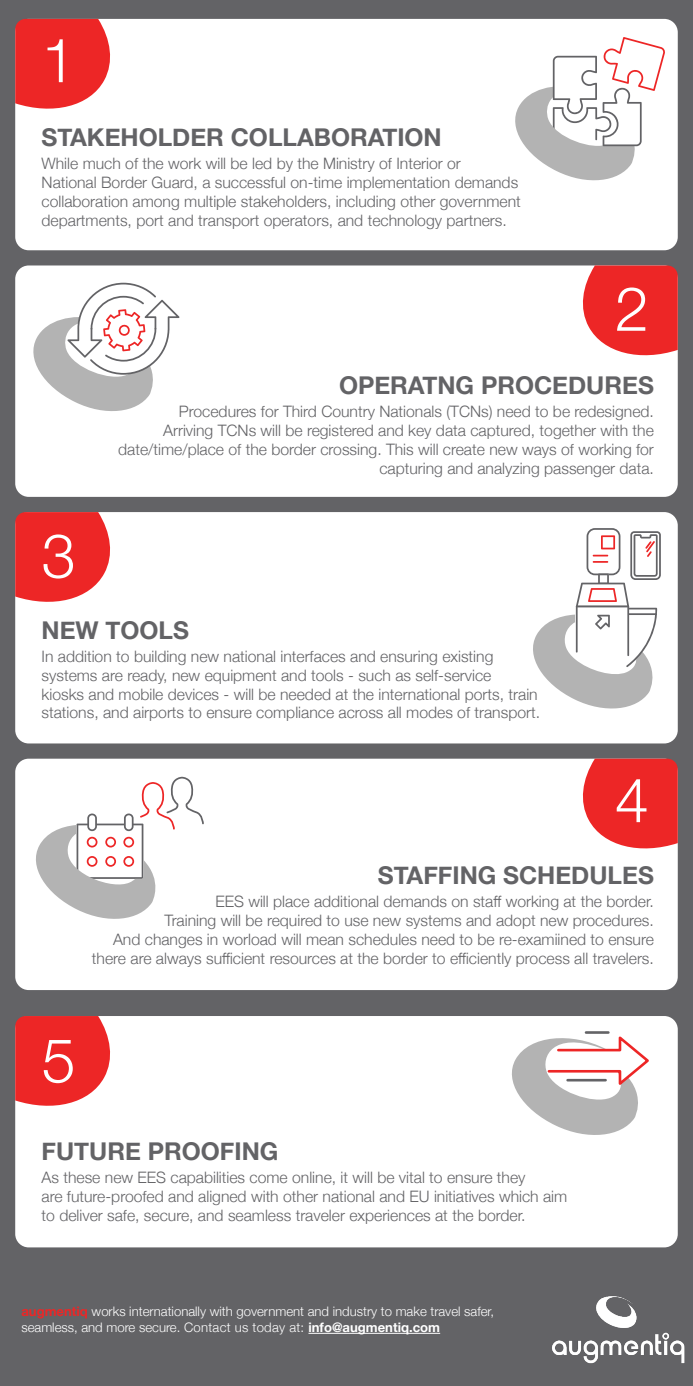
<style>
.page{position:relative;width:693px;height:1386px;background:#636366}
.page>*{position:absolute;margin:0;border:0;box-sizing:border-box;transform-origin:0 0}
.t1{font:300 61.25px "Helvetica Neue";color:#fff}
.t2{font:700 24.5px "Helvetica Neue";color:#636366}
.t3{font:300 15.75px/18.9px "Helvetica Neue";color:#636366}
.t4{font:300 13.12px/15.8px "Helvetica Neue";color:#fff}
.s1{font-weight:700;color:#ed2626}
.s2{font-weight:700}
</style>
<div class="page">
<div style="left:15px;top:19px;width:663px;height:231px;background:#fff;border-radius:13px"></div>
<div style="left:15px;top:265px;width:663px;height:232px;background:#fff;border-radius:13px"></div>
<div style="left:15px;top:512px;width:663px;height:231px;background:#fff;border-radius:13px"></div>
<div style="left:15px;top:1016px;width:663px;height:231px;background:#fff;border-radius:13px"></div>
<div style="left:15px;top:759px;width:663px;height:231px;background:#fff;border-radius:13px"></div>
<svg style="left:15px;top:19px;width:95px;height:96px"></svg>
<svg style="left:579px;top:265px;width:99px;height:97px"></svg>
<svg style="left:15px;top:512px;width:99px;height:97px"></svg>
<svg style="left:15px;top:1016px;width:95px;height:96px"></svg>
<svg style="left:582px;top:759px;width:96px;height:96px"></svg>
<hr style="left:308px;top:1333px;width:132px;height:1px;background:#fff">
<svg style="left:36px;top:777px;width:168px;height:142px"></svg>
<svg style="left:33px;top:283px;width:147px;height:128px"></svg>
<svg style="left:515px;top:37px;width:150px;height:144px"></svg>
<svg style="left:533px;top:528px;width:128px;height:181px"></svg>
<svg style="left:512px;top:1031px;width:137px;height:104px"></svg>
<hr style="left:568px;top:1079px;width:38px;height:3px;background:#636366">
<hr style="left:586px;top:1031px;width:22px;height:3px;background:#636366">
<img style="left:552px;top:1296px;width:133px;height:68px">
<p class="t1" style="left:42px;top:11px;width:36px">1</p>
<p class="t2" style="left:42px;top:118px;width:402px">STAKEHOLDER COLLABORATION</p>
<p class="t3" style="left:42px;top:153px;width:421px">While much of the work will be led by the Ministry of Interior or</p>
<p class="t3" style="left:42px;top:172px;width:481px">National Border Guard, a successful on-time implementation demands collaboration among multiple stakeholders, including other government departments, port and transport operators, and technology partners.</p>
<p class="t1" style="left:615px;top:260px;width:36px">2</p>
<p class="t1" style="left:42px;top:506px;width:36px">3</p>
<p class="t2" style="left:339px;top:366px;width:316px">OPERATNG PROCEDURES</p>
<p class="t3" style="left:179px;top:401px;width:477px">Procedures for Third Country Nationals (TCNs) need to be redesigned.</p>
<p class="t3" style="left:163px;top:420px;width:492px">Arriving TCNs will be registered and key data captured, together with the</p>
<p class="t3" style="left:118px;top:439px;width:537px">date/time/place of the border crossing. This will create new ways of working for</p>
<p class="t3" style="left:379px;top:457px;width:276px">capturing and analyzing passenger data.</p>
<p class="t2" style="left:42px;top:611px;width:149px">NEW TOOLS</p>
<p class="t3" style="left:42px;top:646px;width:453px">In addition to building new national interfaces and ensuring existing</p>
<p class="t3" style="left:42px;top:664px;width:451px">systems are ready, new equipment and tools - such as self-service</p>
<p class="t3" style="left:42px;top:683px;width:500px">kiosks and mobile devices - will be needed at the international ports, train stations, and airports to ensure compliance across all modes of transport.</p>
<p class="t1" style="left:615px;top:751px;width:36px">4</p>
<p class="t2" style="left:378px;top:856px;width:277px">STAFFING SCHEDULES</p>
<p class="t3" style="left:215px;top:891px;width:440px">EES will place additional demands on staff working at the border.</p>
<p class="t3" style="left:164px;top:910px;width:491px">Training will be required to use new systems and adopt new procedures.</p>
<p class="t3" style="left:113px;top:928px;width:542px">And changes in worload will mean schedules need to be re-examiined to ensure</p>
<p class="t3" style="left:92px;top:947px;width:563px">there are always sufficient resources at the border to efficiently process all travelers.</p>
<p class="t1" style="left:42px;top:1011px;width:36px">5</p>
<p class="t2" style="left:42px;top:1132px;width:238px">FUTURE PROOFING</p>
<p class="t3" style="left:42px;top:1167px;width:485px">As these new EES capabilities come online, it will be vital to ensure they</p>
<p class="t3" style="left:42px;top:1186px;width:527px">are future-proofed and aligned with other national and EU initiatives which aim to deliver safe, secure, and seamless traveler experiences at the border.</p>
<p class="t4" style="left:21px;top:1303px;width:474px"><span class="s1">augmentiq</span> works internationally with government and industry to make travel safer, seamless, and more secure. Contact us today at: <span class="s2">info@augmentiq.com</span></p>
</div>
